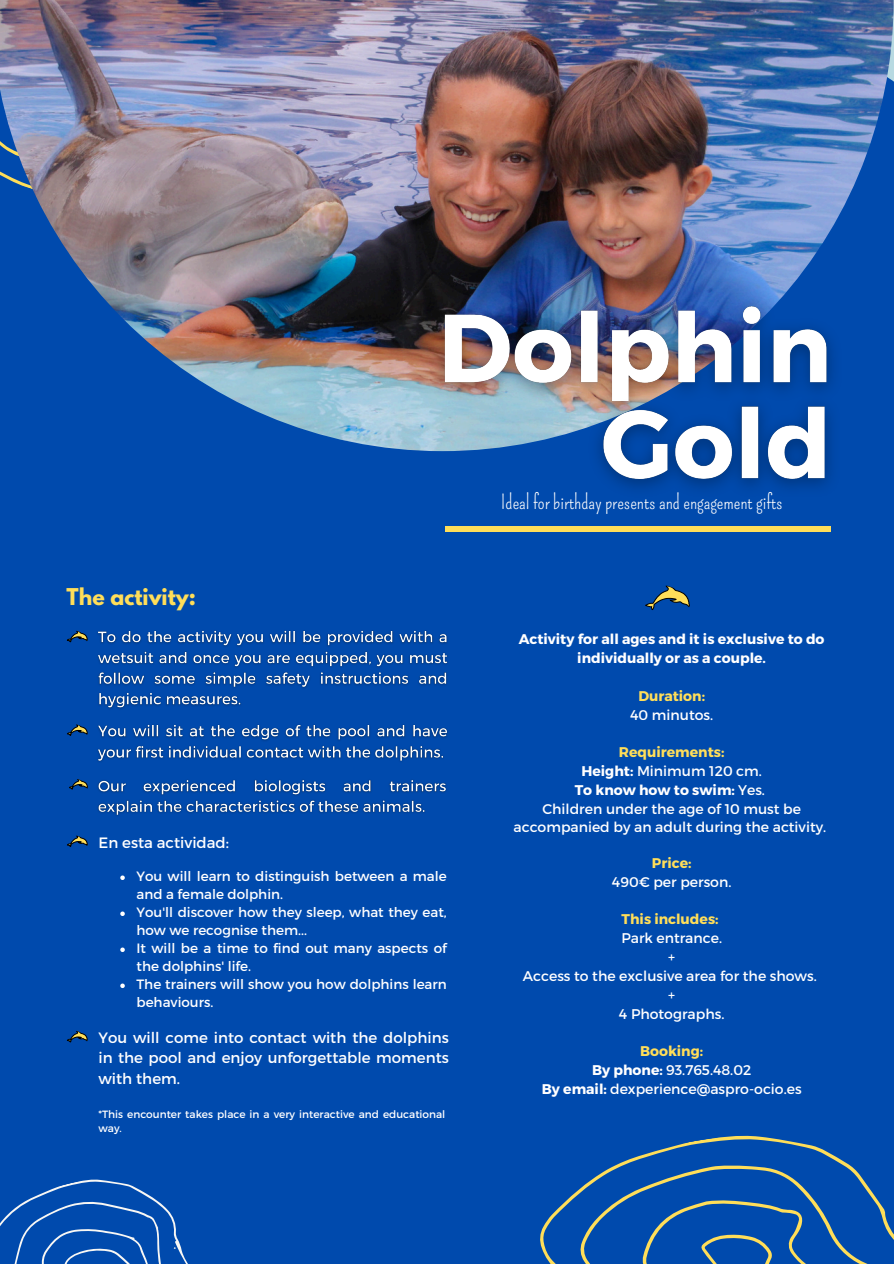
<style>
.page{position:relative;width:894px;height:1264px;background:#fff}
.page>*{position:absolute;margin:0;border:0;box-sizing:border-box;transform-origin:0 0}
.t1{font:700 20.55px "League Spartan";color:#ffde59}
.t2{font:19.5px "Pompiere";color:#fff}
.t3{font:15px/20.2px "Montserrat";color:#fff;text-align:justify}
.t4{font:14.1px/18.8px "Montserrat";color:#fff;text-align:center}
.t5{font:700 14.1px/18.8px "Montserrat";color:#fff;text-align:center}
.t6{font:13.5px/18px "Montserrat";color:#fff}
.t7{font:10.5px/14px "Montserrat";color:#fff}
.s1{font-weight:700;color:#ffde59}
.s2{font-weight:700}
</style>
<div class="page">
<div style="left:0;top:0;width:893px;height:1263px;background:#004aad"></div>
<svg style="left:540px;top:1135px;width:353px;height:128px"></svg>
<svg style="left:0;top:1179px;width:188px;height:84px"></svg>
<div style="left:445px;top:526px;width:386px;height:6px;background:#ffde59"></div>
<img style="left:0;top:0;width:893px;height:451px">
<img style="left:421px;top:285px;width:430px;height:204px">
<svg style="left:645px;top:585px;width:45px;height:25px"></svg>
<svg style="left:67px;top:630px;width:21px;height:13px"></svg>
<svg style="left:67px;top:724px;width:21px;height:12px"></svg>
<img style="left:98px;top:630px;width:350px;height:79px">
<img style="left:98px;top:724px;width:350px;height:38px">
<svg style="left:67px;top:835px;width:21px;height:12px"></svg>
<svg style="left:67px;top:1031px;width:21px;height:12px"></svg>
<svg style="left:120px;top:875px;width:5px;height:5px"></svg>
<svg style="left:120px;top:911px;width:5px;height:5px"></svg>
<svg style="left:120px;top:947px;width:5px;height:5px"></svg>
<svg style="left:120px;top:983px;width:5px;height:5px"></svg>
<img style="left:97px;top:779px;width:350px;height:37px">
<svg style="left:69px;top:779px;width:19px;height:11px"></svg>
<p class="t1" style="left:67px;top:587px;width:131px">The activity:</p>
<p class="t3" style="left:98px;top:831px;width:132px">En esta actividad:</p>
<h5 class="t6" style="left:136px;top:866px;width:312px">You will learn to distinguish between a male and a female dolphin.</h5>
<p class="t6" style="left:136px;top:902px;width:312px">You'll discover how they sleep, what they eat, how we recognise them...</p>
<p class="t6" style="left:136px;top:938px;width:312px">It will be a time to find out many aspects of the dolphins' life.</p>
<p class="t6" style="left:136px;top:974px;width:312px">The trainers will show you how dolphins learn behaviours.</p>
<p class="t3" style="left:98px;top:1027px;width:352px">You will come into contact with the dolphins in the pool and enjoy unforgettable moments with them.</p>
<p class="t7" style="left:98px;top:1106px;width:348px">*This encounter takes place in a very interactive and educational way.</p>
<p class="t2" style="left:501px;top:491px;width:283px">Ideal for birthday presents and engagement gifts</p>
<p class="t5" style="left:518px;top:629px;width:307px">Activity for all ages and it is exclusive to do individually or as a couple.</p>
<h3 class="t4" style="left:630px;top:685px;width:84px"><span class="s1">Duration:<br></span>40 minutos.</h3>
<p class="t4" style="left:513px;top:742px;width:314px"><span class="s1">Requirements:<br></span><span class="s2">Height:</span> Minimum 120 cm.<br><span class="s2">To know how to swim:</span> Yes.<br>Children under the age of 10 must be accompanied by an adult during the activity.</p>
<h2 class="t4" style="left:611px;top:852px;width:121px"><span class="s1">Price:<br></span>490€ per person.</h2>
<p class="t4" style="left:523px;top:909px;width:295px"><span class="s1">This includes:<br></span>Park entrance.<br>+<br>Access to the exclusive area for the shows. +<br>4 Photographs.</p>
<p class="t4" style="left:541px;top:1041px;width:261px"><span class="s1">Booking:<br></span><span class="s2">By phone:</span> 93.765.48.02<br><span class="s2">By email:</span> dexperience@aspro-ocio.es</p>
</div>
